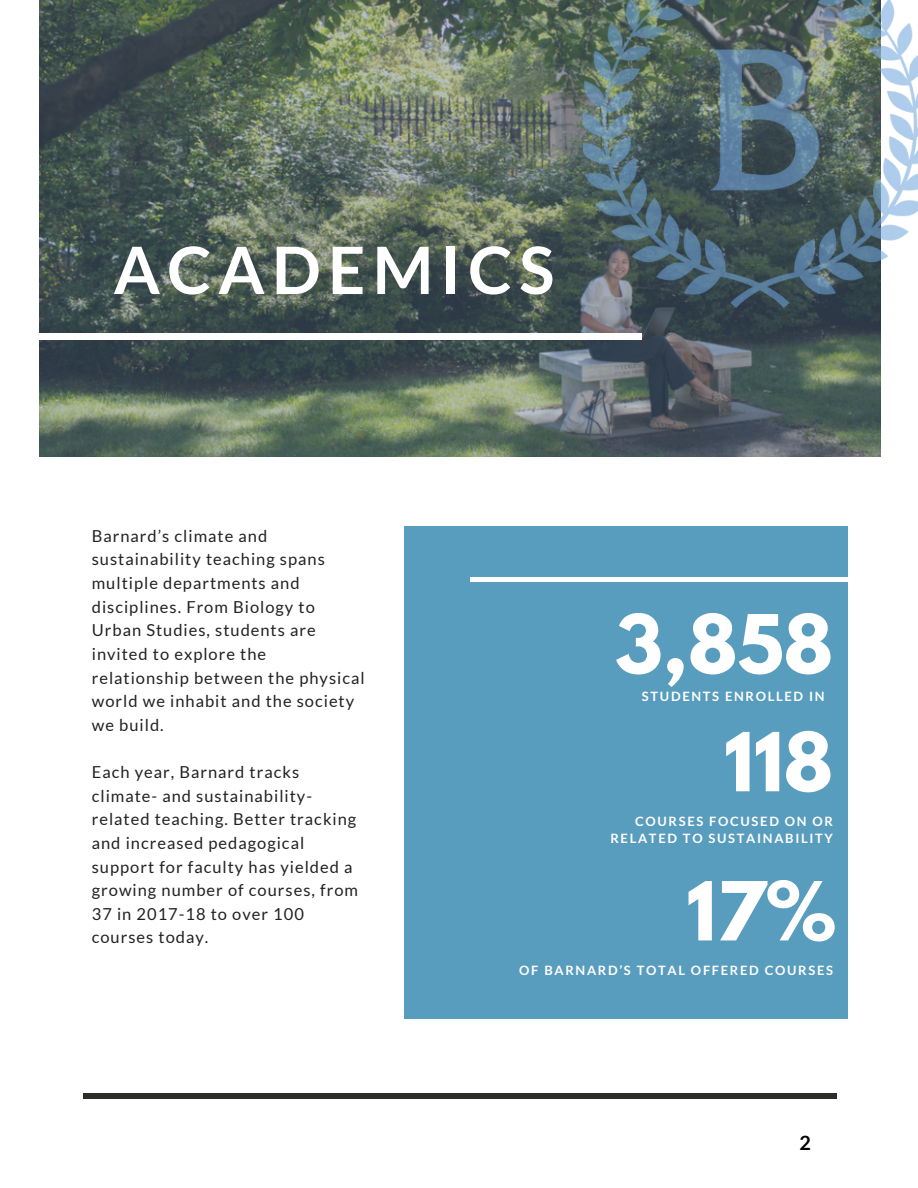
<style>
.page{position:relative;width:918px;height:1188px;background:#fff}
.page>*{position:absolute;margin:0;border:0;box-sizing:border-box;transform-origin:0 0}
.t1{font:700 72px "League Spartan";color:#fff}
.t2{font:700 65.4px "Lato";letter-spacing:.11em;color:#fff}
.t3{font:700 19.8px "Lato";color:#000}
.t4{font:16.5px/23.7px "Lato";letter-spacing:.06em;color:#222}
.t5{font:700 12.9px/17.2px "Lato";letter-spacing:.13em;color:#fff;text-align:right}
</style>
<div class="page">
<img style="left:39px;top:0;width:841px;height:457px">
<div style="left:404px;top:526px;width:443px;height:493px;background:#599dbe"></div>
<div style="left:470px;top:577px;width:384px;height:5px;background:#fff"></div>
<img style="left:583px;top:0;width:335px;height:307px">
<div style="left:39px;top:333px;width:603px;height:7px;background:#fff"></div>
<hr style="left:83px;top:1094px;width:753px;height:4px;background:#2c2c29">
<h2 class="t2" style="left:114px;top:229px;width:442px">ACADEMICS</h2>
<p class="t4" style="left:92px;top:524px;width:274px">Barnard’s climate and sustainability teaching spans multiple departments and disciplines. From Biology to<br>Urban Studies, students are invited to explore the relationship between the physical world we inhabit and the society we build.</p>
<p class="t4" style="left:92px;top:760px;width:268px">Each year, Barnard tracks climate- and sustainability&shy;related teaching. Better tracking and increased pedagogical support for faculty has yielded a growing number of courses, from<br>37 in 2017-18 to over 100 courses today.</p>
<h1 class="t1" style="left:615px;top:609px;width:220px">3,858</h1>
<p class="t5" style="left:642px;top:687px;width:184px">STUDENTS ENROLLED IN</p>
<h1 class="t1" style="left:724px;top:726px;width:110px">118</h1>
<p class="t5" style="left:611px;top:812px;width:224px">COURSES FOCUSED ON OR<br>RELATED TO SUSTAINABILITY</p>
<h1 class="t1" style="left:686px;top:876px;width:151px">17%</h1>
<p class="t5" style="left:691px;top:962px;width:144px">OFFERED COURSES</p>
<p class="t5" style="left:519px;top:962px;width:167px">OF BARNARD’S TOTAL</p>
<p class="t3" style="left:799px;top:1130px;width:13px">2</p>
</div>
